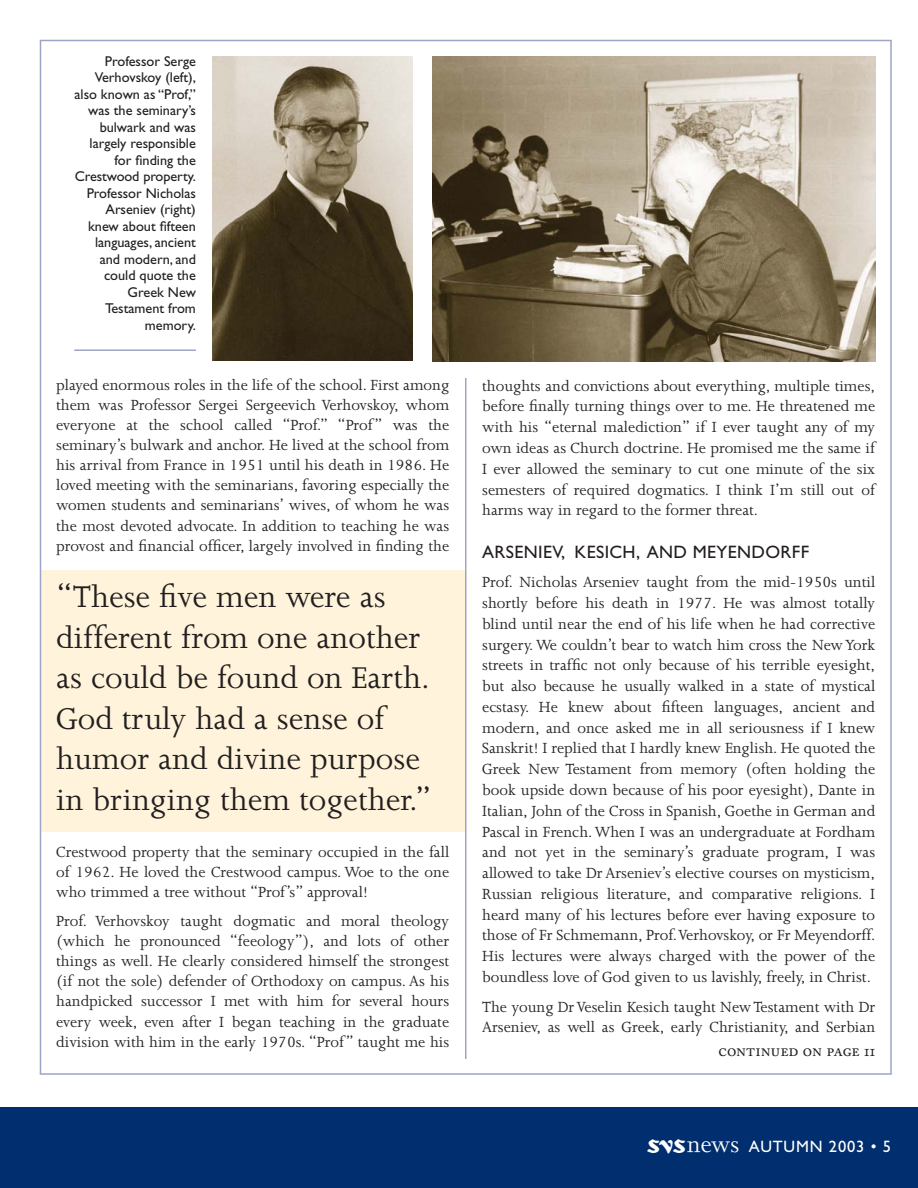
<style>
.page{position:relative;width:918px;height:1188px;background:#fff}
.page>*{position:absolute;margin:0;border:0;box-sizing:border-box;transform-origin:0 0}
.t1{font:34.5px/40.5px "Joanna";color:#231f20}
.t2{font:18px "Gill Sans";letter-spacing:.02em;color:#231f20}
.t3{font:16.8px/20.7px "Joanna";color:#231f20;text-align:justify}
.t4{font:16.8px "Adobe Caslon Regular SC";color:#231f20}
.t5{font:16.5px "Gill Sans";letter-spacing:.05em;color:#fff}
.t6{font:14.25px/16.5px "Gill Sans";color:#231f20;text-align:right}
.s1{font-family:"SVS Logos";font-size:18px}
</style>
<div class="page">
<div style="left:0;top:1107px;width:918px;height:81px;background:#002e6e"></div>
<hr style="left:40px;top:40px;width:852px;height:1px;background:#9da4c6">
<hr style="left:40px;top:1073px;width:852px;height:2px;background:#9da4c6">
<hr style="left:890px;top:40px;width:2px;height:1034px;background:#9da4c6">
<div style="left:40px;top:571px;width:426px;height:261px;background:#fff4db"></div>
<hr style="left:74px;top:349px;width:122px;height:2px;background:#9da4c6">
<img style="left:432px;top:56px;width:443px;height:305px">
<img style="left:212px;top:56px;width:201px;height:305px">
<hr style="left:40px;top:40px;width:1px;height:1034px;background:#9da4c6">
<hr style="left:465px;top:378px;width:1px;height:681px;background:#9da4c6">
<p class="t6" style="left:74px;top:54px;width:123px">Professor Serge<br>Verhovskoy (left), also known as “Prof,” was the seminary’s bulwark and was largely responsible for finding the<br>Crestwood property.<br>Professor Nicholas<br>Arseniev (right) knew about fifteen languages, ancient and modern, and could quote the<br>Greek New<br>Testament from memory.</p>
<p class="t3" style="left:56px;top:376px;width:395px;line-height:20.1px">played enormous roles in the life of the school. First among them was Professor Sergei Sergeevich Verhovskoy, whom everyone at the school called “Prof.” “Prof” was the seminary’s bulwark and anchor. He lived at the school from his arrival from France in 1951 until his death in 1986. He loved meeting with the seminarians, favoring especially the women students and seminarians’ wives, of whom he was the most devoted advocate. In addition to teaching he was provost and financial officer, largely involved in finding the</p>
<h1 class="t1" style="left:56px;top:580px;width:377px">“These five men were as different from one another as could be found on Earth.<br>God truly had a sense of humor and divine purpose in bringing them together.”</h1>
<p class="t3" style="left:56px;top:843px;width:394px;line-height:20.1px">Crestwood property that the seminary occupied in the fall of 1962. He loved the Crestwood campus. Woe to the one who trimmed a tree without “Prof’s” approval!</p>
<p class="t3" style="left:56px;top:913px;width:395px;line-height:20.1px">Prof. Verhovskoy taught dogmatic and moral theology (which he pronounced “feeology”), and lots of other things as well. He clearly considered himself the strongest (if not the sole) defender of Orthodoxy on campus. As his handpicked successor I met with him for several hours every week, even after I began teaching in the graduate division with him in the early 1970s. “Prof” taught me his</p>
<p class="t3" style="left:482px;top:377px;width:395px">thoughts and convictions about everything, multiple times, before finally turning things over to me. He threatened me with his “eternal malediction” if I ever taught any of my own ideas as Church doctrine. He promised me the same if I ever allowed the seminary to cut one minute of the six semesters of required dogmatics. I think I’m still out of harms way in regard to the former threat.</p>
<p class="t2" style="left:482px;top:545px;width:328px">ARSENIEV, KESICH, AND MEYENDORFF</p>
<p class="t3" style="left:482px;top:574px;width:395px">Prof. Nicholas Arseniev taught from the mid-1950s until shortly before his death in 1977. He was almost totally blind until near the end of his life when he had corrective surgery. We couldn’t bear to watch him cross the New York streets in traffic not only because of his terrible eyesight, but also because he usually walked in a state of mystical ecstasy. He knew about fifteen languages, ancient and modern, and once asked me in all seriousness if I knew Sanskrit! I replied that I hardly knew English. He quoted the Greek New Testament from memory (often holding the book upside down because of his poor eyesight), Dante in Italian, John of the Cross in Spanish, Goethe in German and Pascal in French. When I was an undergraduate at Fordham and not yet in the seminary’s graduate program, I was allowed to take Dr Arseniev’s elective courses on mysticism, Russian religious literature, and comparative religions. I heard many of his lectures before ever having exposure to those of Fr Schmemann, Prof.Verhovskoy, or Fr Meyendorff.<br>His lectures were always charged with the power of the boundless love of God given to us lavishly, freely, in Christ.</p>
<p class="t3" style="left:482px;top:998px;width:394px">The young Dr Veselin Kesich taught New Testament with Dr<br>Arseniev, as well as Greek, early Christianity, and Serbian</p>
<p class="t4" style="left:719px;top:1044px;width:158px">continued on page 11</p>
<p class="t5" style="left:647px;top:1141px;width:246px"><span class="s1">sn</span> AUTUMN 2003 • 5</p>
</div>
